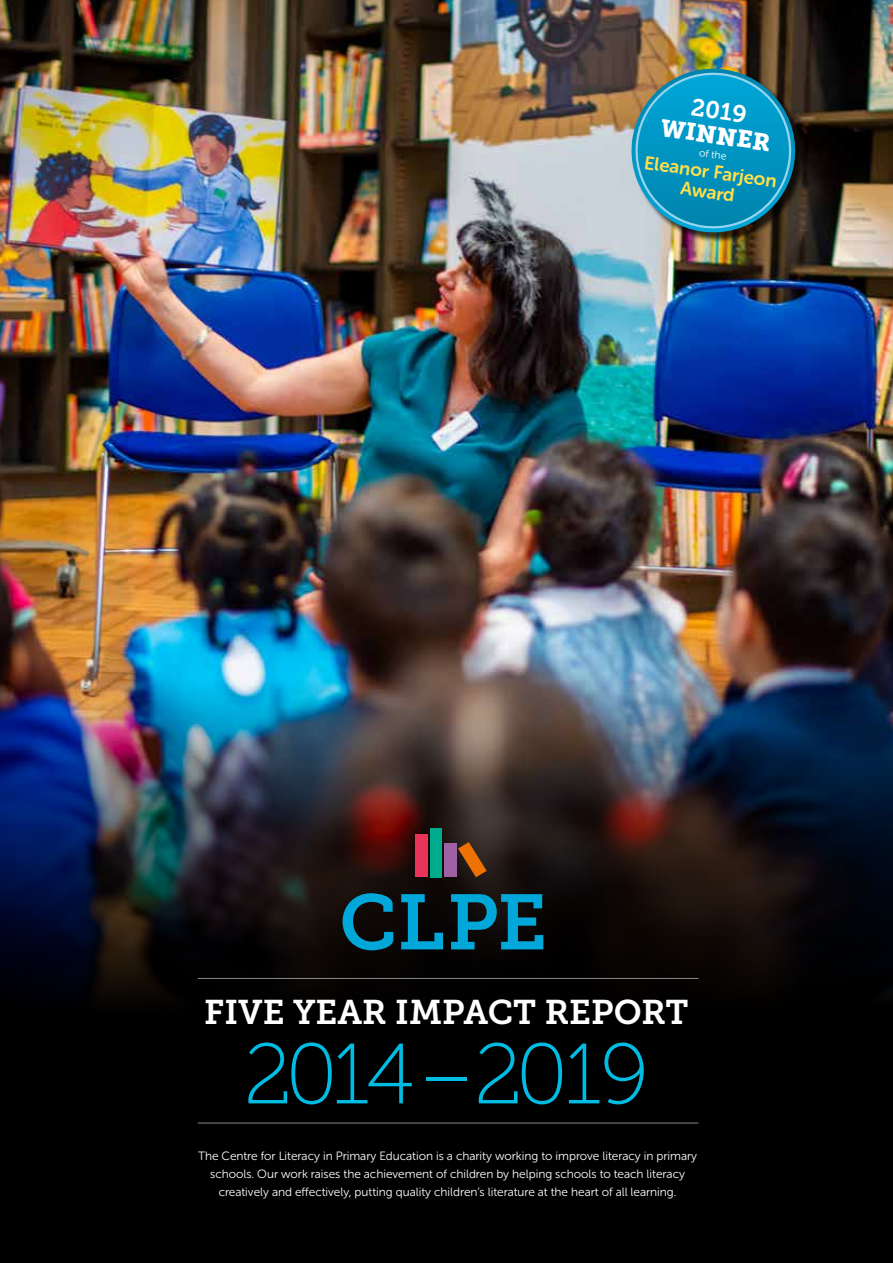
<style>
.page{position:relative;width:893px;height:1263px;background:#fff}
.page>*{position:absolute;margin:0;border:0;box-sizing:border-box;transform-origin:0 0}
.t1{font:85.5px "Museo Slab 100";letter-spacing:-.05em;color:#00bbe2}
.t2{font:34.2px "Museo Slab 700";color:#fff}
.t3{font:24px "Museo Slab 900";color:#fff}
.t4{font:24px "Museo Slab 700";color:#fff}
.t5{font:18.75px/20.5px "Museo Sans Rounded 700";color:#ffdf4b;text-align:center}
.t6{font:12px/18px "Museo Sans Rounded 300";color:#fff;text-align:center}
.t7{font:10.5px "Museo Sans Rounded 300";color:#fff}
</style>
<div class="page">
<img style="left:0;top:0;width:893px;height:593px">
<img style="left:0;top:593px;width:893px;height:478px">
<div style="left:0;top:1071px;width:893px;height:192px;background:#000"></div>
<hr style="left:198px;top:1123px;width:500px;height:1px;background:#fff">
<hr style="left:198px;top:978px;width:500px;height:1px;background:#fff">
<div style="left:415px;top:834px;width:13px;height:43px;background:#e83458"></div>
<div style="left:430px;top:828px;width:12px;height:49px;background:#00aa8d"></div>
<div style="left:444px;top:844px;width:13px;height:33px;background:#9e61a4"></div>
<svg style="left:458px;top:842px;width:29px;height:35px"></svg>
<svg style="left:343px;top:893px;width:200px;height:57px"></svg>
<div style="left:633px;top:70px;width:173px;height:173px;background:#000;opacity:.75"></div>
<svg style="left:626px;top:66px;width:175px;height:172px"></svg>
<h3 class="t4" style="left:693px;top:93px;width:57px;rotate:8deg">2019</h3>
<h3 class="t3" style="left:663px;top:114px;width:112px;rotate:8deg">WINNER</h3>
<p class="t7" style="left:700px;top:147px;width:29px;rotate:8deg">of the</p>
<h3 class="t5" style="left:646px;top:152px;width:135px;rotate:8deg">Eleanor Farjeon<br>Award</h3>
<h2 class="t2" style="left:204px;top:993px;width:486px">FIVE YEAR IMPACT REPORT</h2>
<h1 class="t1" style="left:243px;top:1028px;width:407px">2014–2019</h1>
<p class="t6" style="left:198px;top:1147px;width:500px">The Centre for Literacy in Primary Education is a charity working to improve literacy in primary schools. Our work raises the achievement of children by helping schools to teach literacy creatively and effectively, putting quality children’s literature at the heart of all learning.</p>
</div>
